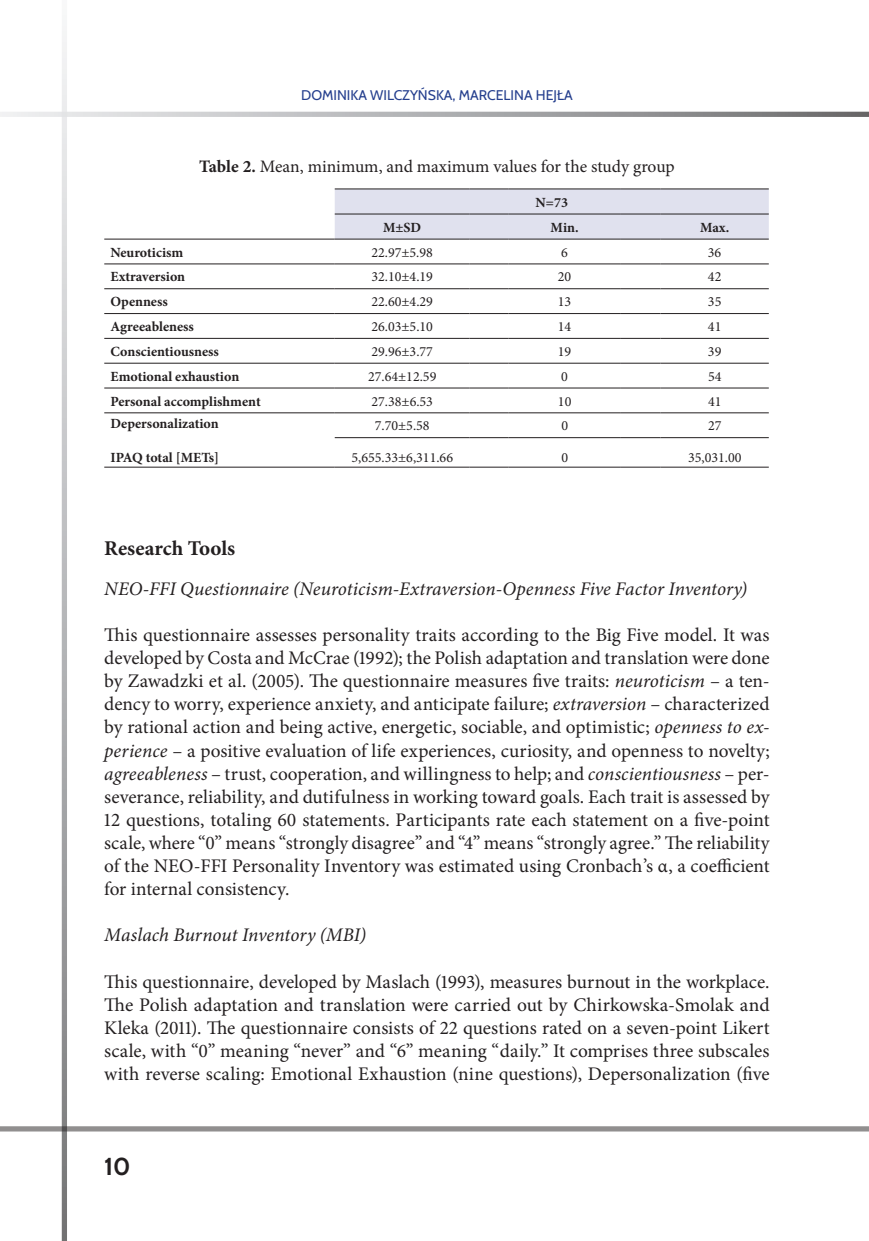
<style>
.page{position:relative;width:869px;height:1241px;background:#fff}
.page>*{position:absolute;margin:0;border:0;box-sizing:border-box;transform-origin:0 0}
.t1{font:700 24.5px "Cabin";color:#231f20}
.t2{font:700 21px "Minion Pro";color:#231f20}
.t3{font:19.25px/23.1px "Minion Pro";letter-spacing:.005em;color:#231f20;text-align:justify}
.t4{font:italic 19.25px "Minion Pro";color:#231f20}
.t5{font:17.5px "Minion Pro";letter-spacing:-.005em;color:#231f20}
.t6{font:700 14px "Minion Pro";color:#231f20}
.t7{font:14px "Minion Pro";color:#231f20}
.t8{font:14px "Cabin";color:#253f8e}
.s1{font-weight:700}
.s2{font-style:italic}
</style>
<div class="page">
<svg style="left:0;top:112px;width:868px;height:5px;background:#afafb1"></svg>
<svg style="left:62px;top:31px;width:5px;height:1209px;background:#b4b5b6"></svg>
<div style="left:0;top:1126px;width:868px;height:5px;background:#918f8f"></div>
<svg style="left:104px;top:189px;width:664px;height:50px"></svg>
<hr style="left:104px;top:263px;width:230px;height:1px;background:#231f20">
<hr style="left:334px;top:263px;width:135px;height:1px;background:#231f20">
<hr style="left:469px;top:263px;width:39px;height:1px;background:#231f20">
<hr style="left:508px;top:263px;width:112px;height:1px;background:#231f20">
<hr style="left:620px;top:263px;width:40px;height:1px;background:#231f20">
<hr style="left:660px;top:263px;width:108px;height:1px;background:#231f20">
<hr style="left:104px;top:288px;width:230px;height:1px;background:#231f20">
<hr style="left:334px;top:288px;width:135px;height:1px;background:#231f20">
<hr style="left:469px;top:288px;width:39px;height:1px;background:#231f20">
<hr style="left:508px;top:288px;width:112px;height:1px;background:#231f20">
<hr style="left:620px;top:288px;width:40px;height:1px;background:#231f20">
<hr style="left:660px;top:288px;width:108px;height:1px;background:#231f20">
<hr style="left:104px;top:313px;width:230px;height:1px;background:#231f20">
<hr style="left:334px;top:313px;width:135px;height:1px;background:#231f20">
<hr style="left:469px;top:313px;width:39px;height:1px;background:#231f20">
<hr style="left:508px;top:313px;width:112px;height:1px;background:#231f20">
<hr style="left:620px;top:313px;width:40px;height:1px;background:#231f20">
<hr style="left:660px;top:313px;width:108px;height:1px;background:#231f20">
<hr style="left:104px;top:338px;width:230px;height:1px;background:#231f20">
<hr style="left:334px;top:338px;width:135px;height:1px;background:#231f20">
<hr style="left:469px;top:338px;width:39px;height:1px;background:#231f20">
<hr style="left:508px;top:338px;width:112px;height:1px;background:#231f20">
<hr style="left:620px;top:338px;width:40px;height:1px;background:#231f20">
<hr style="left:660px;top:338px;width:108px;height:1px;background:#231f20">
<hr style="left:104px;top:363px;width:230px;height:1px;background:#231f20">
<hr style="left:334px;top:363px;width:135px;height:1px;background:#231f20">
<hr style="left:469px;top:363px;width:39px;height:1px;background:#231f20">
<hr style="left:508px;top:363px;width:112px;height:1px;background:#231f20">
<hr style="left:620px;top:363px;width:40px;height:1px;background:#231f20">
<hr style="left:660px;top:363px;width:108px;height:1px;background:#231f20">
<hr style="left:104px;top:387px;width:230px;height:1px;background:#231f20">
<hr style="left:334px;top:387px;width:135px;height:1px;background:#231f20">
<hr style="left:469px;top:387px;width:39px;height:1px;background:#231f20">
<hr style="left:508px;top:387px;width:112px;height:1px;background:#231f20">
<hr style="left:620px;top:387px;width:40px;height:1px;background:#231f20">
<hr style="left:660px;top:387px;width:108px;height:1px;background:#231f20">
<hr style="left:104px;top:412px;width:230px;height:1px;background:#231f20">
<hr style="left:334px;top:412px;width:135px;height:1px;background:#231f20">
<hr style="left:469px;top:412px;width:39px;height:1px;background:#231f20">
<hr style="left:508px;top:412px;width:112px;height:1px;background:#231f20">
<hr style="left:620px;top:412px;width:40px;height:1px;background:#231f20">
<hr style="left:660px;top:412px;width:108px;height:1px;background:#231f20">
<hr style="left:334px;top:437px;width:135px;height:1px;background:#231f20">
<hr style="left:469px;top:437px;width:39px;height:1px;background:#231f20">
<hr style="left:508px;top:437px;width:112px;height:1px;background:#231f20">
<hr style="left:620px;top:437px;width:40px;height:1px;background:#231f20">
<hr style="left:660px;top:437px;width:108px;height:1px;background:#231f20">
<hr style="left:334px;top:213px;width:135px;height:1px;background:#231f20">
<hr style="left:469px;top:213px;width:39px;height:1px;background:#231f20">
<hr style="left:508px;top:213px;width:112px;height:1px;background:#231f20">
<hr style="left:620px;top:213px;width:40px;height:1px;background:#231f20">
<hr style="left:660px;top:213px;width:108px;height:1px;background:#231f20">
<hr style="left:104px;top:466px;width:230px;height:1px;background:#231f20">
<hr style="left:334px;top:466px;width:135px;height:1px;background:#231f20">
<hr style="left:469px;top:466px;width:39px;height:1px;background:#231f20">
<hr style="left:508px;top:466px;width:112px;height:1px;background:#231f20">
<hr style="left:620px;top:466px;width:40px;height:1px;background:#231f20">
<hr style="left:660px;top:466px;width:108px;height:1px;background:#231f20">
<hr style="left:334px;top:188px;width:135px;height:1px;background:#231f20">
<hr style="left:469px;top:188px;width:39px;height:1px;background:#231f20">
<hr style="left:508px;top:188px;width:112px;height:1px;background:#231f20">
<hr style="left:620px;top:188px;width:40px;height:1px;background:#231f20">
<hr style="left:660px;top:188px;width:108px;height:1px;background:#231f20">
<hr style="left:104px;top:239px;width:230px;height:1px;background:#231f20">
<hr style="left:334px;top:239px;width:135px;height:1px;background:#231f20">
<hr style="left:469px;top:239px;width:39px;height:1px;background:#231f20">
<hr style="left:508px;top:239px;width:112px;height:1px;background:#231f20">
<hr style="left:620px;top:239px;width:40px;height:1px;background:#231f20">
<hr style="left:660px;top:239px;width:108px;height:1px;background:#231f20">
<p class="t8" style="left:301px;top:84px;width:273px">DOMINIKA WILCZYŃSKA, MARCELINA HEJŁA</p>
<p class="t5" style="left:199px;top:154px;width:476px"><span class="s1">Table 2.</span> Mean, minimum, and maximum values for the study group</p>
<p class="t6" style="left:535px;top:192px;width:34px">N=73</p>
<p class="t6" style="left:383px;top:217px;width:40px">M±SD</p>
<p class="t6" style="left:550px;top:217px;width:30px">Min.</p>
<p class="t6" style="left:699px;top:217px;width:31px">Max.</p>
<p class="t6" style="left:110px;top:242px;width:74px">Neuroticism</p>
<p class="t7" style="left:371px;top:243px;width:63px">22.97±5.98</p>
<p class="t7" style="left:561px;top:243px;width:8px">6</p>
<p class="t7" style="left:707px;top:243px;width:15px">36</p>
<p class="t6" style="left:110px;top:267px;width:76px">Extraversion</p>
<p class="t7" style="left:371px;top:267px;width:63px">32.10±4.19</p>
<p class="t7" style="left:557px;top:267px;width:15px">20</p>
<p class="t7" style="left:707px;top:267px;width:15px">42</p>
<p class="t6" style="left:110px;top:292px;width:59px">Openness</p>
<p class="t7" style="left:371px;top:292px;width:63px">22.60±4.29</p>
<p class="t7" style="left:557px;top:292px;width:15px">13</p>
<p class="t7" style="left:707px;top:292px;width:15px">35</p>
<p class="t6" style="left:110px;top:317px;width:85px">Agreeableness</p>
<p class="t7" style="left:371px;top:317px;width:63px">26.03±5.10</p>
<p class="t7" style="left:557px;top:317px;width:15px">14</p>
<p class="t7" style="left:707px;top:317px;width:15px">41</p>
<p class="t6" style="left:110px;top:341px;width:110px">Conscientiousness</p>
<p class="t7" style="left:371px;top:342px;width:63px">29.96±3.77</p>
<p class="t7" style="left:557px;top:342px;width:15px">19</p>
<p class="t7" style="left:707px;top:342px;width:15px">39</p>
<p class="t6" style="left:110px;top:366px;width:130px">Emotional exhaustion</p>
<p class="t7" style="left:368px;top:367px;width:70px">27.64±12.59</p>
<p class="t7" style="left:561px;top:367px;width:8px">0</p>
<p class="t7" style="left:707px;top:367px;width:15px">54</p>
<p class="t6" style="left:110px;top:391px;width:152px">Personal accomplishment</p>
<p class="t7" style="left:371px;top:391px;width:63px">27.38±6.53</p>
<p class="t7" style="left:557px;top:391px;width:15px">10</p>
<p class="t7" style="left:707px;top:391px;width:15px">41</p>
<p class="t6" style="left:110px;top:414px;width:110px">Depersonalization</p>
<p class="t6" style="left:110px;top:447px;width:110px">IPAQ total [METs]</p>
<p class="t7" style="left:374px;top:416px;width:56px">7.70±5.58</p>
<p class="t7" style="left:561px;top:416px;width:8px">0</p>
<p class="t7" style="left:707px;top:416px;width:15px">27</p>
<p class="t7" style="left:351px;top:448px;width:103px">5,655.33±6,311.66</p>
<p class="t7" style="left:561px;top:448px;width:8px">0</p>
<p class="t7" style="left:687px;top:448px;width:55px">35,031.00</p>
<p class="t2" style="left:104px;top:533px;width:132px">Research Tools</p>
<p class="t4" style="left:104px;top:575px;width:644px">NEO-FFI Questionnaire (Neuroticism-Extraversion-Openness Five Factor Inventory)</p>
<p class="t3" style="left:104px;top:623px;width:667px">This questionnaire assesses personality traits according to the Big Five model. It was developed by Costa and McCrae (1992); the Polish adaptation and translation were done by Zawadzki et al. (2005). The questionnaire measures five traits: <span class="s2">neuroticism</span> – a ten&shy;dency to worry, experience anxiety, and anticipate failure; <span class="s2">extraversion</span> – characterized by rational action and being active, energetic, sociable, and optimistic; <span class="s2">openness to ex&shy;perience</span> – a positive evaluation of life experiences, curiosity, and openness to novelty; <span class="s2">agreeableness</span> – trust, cooperation, and willingness to help; and <span class="s2">conscientiousness</span> – per&shy;severance, reliability, and dutifulness in working toward goals. Each trait is assessed by 12 questions, totaling 60 statements. Participants rate each statement on a five-point scale, where “0” means “strongly disagree” and “4” means “strongly agree.” The reliability of the NEO-FFI Personality Inventory was estimated using Cronbach’s α, a coefficient for internal consistency.</p>
<p class="t4" style="left:104px;top:922px;width:263px">Maslach Burnout Inventory (MBI)</p>
<p class="t3" style="left:104px;top:969px;width:666px">This questionnaire, developed by Maslach (1993), measures burnout in the workplace.<br>The Polish adaptation and translation were carried out by Chirkowska-Smolak and Kleka (2011). The questionnaire consists of 22 questions rated on a seven-point Likert scale, with “0” meaning “never” and “6” meaning “daily.” It comprises three subscales with reverse scaling: Emotional Exhaustion (nine questions), Depersonalization (five</p>
<p class="t1" style="left:104px;top:1146px;width:28px">10</p>
</div>
